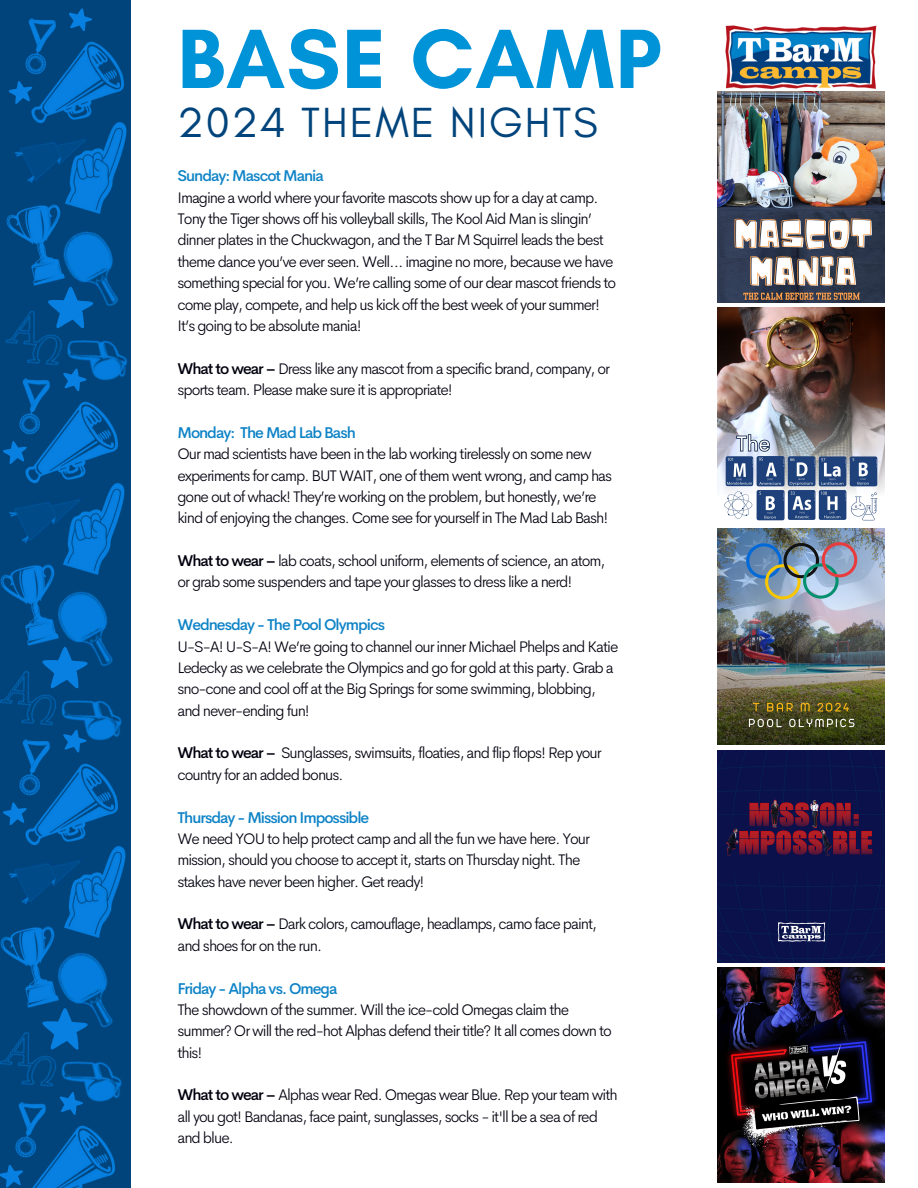
<style>
.page{position:relative;width:918px;height:1188px;background:#fff}
.page>*{position:absolute;margin:0;border:0;box-sizing:border-box;transform-origin:0 0}
.t1{font:700 85.65px "Glacial Indifference";letter-spacing:.015em;color:#0093d8}
.t2{font:42.9px "Glacial Indifference";letter-spacing:.045em;color:#00447b}
.t3{font:300 15.45px/21.3px "Cerebri Sans";letter-spacing:-.065em;color:#01000e}
.t4{font:500 15.45px "Cerebri Sans";letter-spacing:-.065em;color:#0e83c6}
.s1{font-weight:500}
</style>
<div class="page">
<img style="left:725px;top:25px;width:152px;height:64px">
<img style="left:0;top:5px;width:92px;height:79px">
<img style="left:12px;top:36px;width:119px;height:86px">
<img style="left:26px;top:118px;width:105px;height:62px">
<img style="left:86px;top:344px;width:45px;height:52px">
<img style="left:92px;top:180px;width:39px;height:164px">
<img style="left:0;top:194px;width:102px;height:99px">
<svg style="left:48px;top:287px;width:45px;height:41px"></svg>
<svg style="left:66px;top:5px;width:28px;height:28px"></svg>
<svg style="left:7px;top:79px;width:28px;height:26px"></svg>
<img style="left:0;top:292px;width:92px;height:99px">
<img style="left:7px;top:122px;width:93px;height:75px">
<img style="left:0;top:366px;width:86px;height:78px">
<img style="left:7px;top:396px;width:124px;height:86px">
<img style="left:24px;top:480px;width:107px;height:60px">
<img style="left:86px;top:704px;width:45px;height:53px">
<img style="left:86px;top:540px;width:45px;height:164px">
<img style="left:0;top:554px;width:97px;height:99px">
<svg style="left:42px;top:647px;width:45px;height:41px"></svg>
<svg style="left:60px;top:366px;width:29px;height:27px"></svg>
<svg style="left:1px;top:439px;width:28px;height:26px"></svg>
<img style="left:0;top:652px;width:86px;height:75px">
<img style="left:1px;top:482px;width:93px;height:75px">
<img style="left:0;top:727px;width:86px;height:79px">
<img style="left:7px;top:757px;width:124px;height:87px">
<img style="left:26px;top:842px;width:105px;height:59px">
<img style="left:83px;top:1066px;width:48px;height:53px">
<img style="left:86px;top:901px;width:45px;height:165px">
<img style="left:0;top:915px;width:97px;height:99px">
<svg style="left:42px;top:1008px;width:45px;height:41px"></svg>
<svg style="left:60px;top:727px;width:29px;height:27px"></svg>
<svg style="left:1px;top:800px;width:28px;height:26px"></svg>
<img style="left:0;top:1014px;width:86px;height:98px">
<img style="left:1px;top:844px;width:93px;height:75px">
<img style="left:0;top:1089px;width:83px;height:73px">
<img style="left:3px;top:1119px;width:128px;height:69px">
<svg style="left:56px;top:1089px;width:29px;height:27px"></svg>
<svg style="left:0;top:1162px;width:26px;height:26px"></svg>
<img style="left:717px;top:91px;width:168px;height:212px">
<img style="left:717px;top:307px;width:168px;height:214px">
<img style="left:717px;top:529px;width:168px;height:216px">
<img style="left:717px;top:750px;width:168px;height:212px">
<img style="left:717px;top:968px;width:168px;height:214px">
<p class="t1" style="left:177px;top:7px;width:486px">BASE CAMP</p>
<p class="t2" style="left:177px;top:96px;width:422px">2024 THEME NIGHTS</p>
<p class="t4" style="left:177px;top:166px;width:148px">Sunday: Mascot Mania</p>
<p class="t3" style="left:177px;top:187px;width:440px">Imagine a world where your favorite mascots show up for a day at camp.<br>Tony the Tiger shows off his volleyball skills, The Kool Aid Man is slingin’ dinner plates in the Chuckwagon, and the T Bar M Squirrel leads the best theme dance you’ve ever seen. Well… imagine no more, because we have something special for you. We’re calling some of our dear mascot friends to come play, compete, and help us kick off the best week of your summer!<br>It’s going to be absolute mania!</p>
<p class="t3" style="left:177px;top:358px;width:434px"><span class="s1">What to wear –</span> Dress like any mascot from a specific brand, company, or sports team. Please make sure it is appropriate!</p>
<p class="t4" style="left:177px;top:422px;width:180px">Monday: The Mad Lab Bash</p>
<p class="t3" style="left:177px;top:443px;width:436px">Our mad scientists have been in the lab working tirelessly on some new experiments for camp. BUT WAIT, one of them went wrong, and camp has gone out of whack! They’re working on the problem, but honestly, we’re kind of enjoying the changes. Come see for yourself in The Mad Lab Bash!</p>
<p class="t3" style="left:177px;top:550px;width:429px"><span class="s1">What to wear –</span> lab coats, school uniform, elements of science, an atom, or grab some suspenders and tape your glasses to dress like a nerd!</p>
<p class="t4" style="left:177px;top:615px;width:209px">Wednesday - The Pool Olympics</p>
<p class="t3" style="left:177px;top:636px;width:443px">U-S-A! U-S-A! We’re going to channel our inner Michael Phelps and Katie Ledecky as we celebrate the Olympics and go for gold at this party. Grab a sno-cone and cool off at the Big Springs for some swimming, blobbing, and never-ending fun!</p>
<p class="t3" style="left:177px;top:742px;width:426px"><span class="s1">What to wear –</span> Sunglasses, swimsuits, floaties, and flip flops! Rep your country for an added bonus.</p>
<p class="t4" style="left:177px;top:807px;width:193px">Thursday - Mission Impossible</p>
<p class="t3" style="left:177px;top:828px;width:414px">We need YOU to help protect camp and all the fun we have here. Your mission, should you choose to accept it, starts on Thursday night. The stakes have never been higher. Get ready!</p>
<p class="t3" style="left:177px;top:913px;width:421px"><span class="s1">What to wear –</span> Dark colors, camouflage, headlamps, camo face paint, and shoes for on the run.</p>
<p class="t4" style="left:177px;top:978px;width:162px">Friday - Alpha vs. Omega</p>
<p class="t3" style="left:177px;top:999px;width:436px">The showdown of the summer. Will the ice-cold Omegas claim the summer? Or will the red-hot Alphas defend their title? It all comes down to this!</p>
<p class="t3" style="left:177px;top:1084px;width:442px"><span class="s1">What to wear –</span> Alphas wear Red. Omegas wear Blue. Rep your team with all you got! Bandanas, face paint, sunglasses, socks - it'll be a sea of red and blue.</p>
</div>
